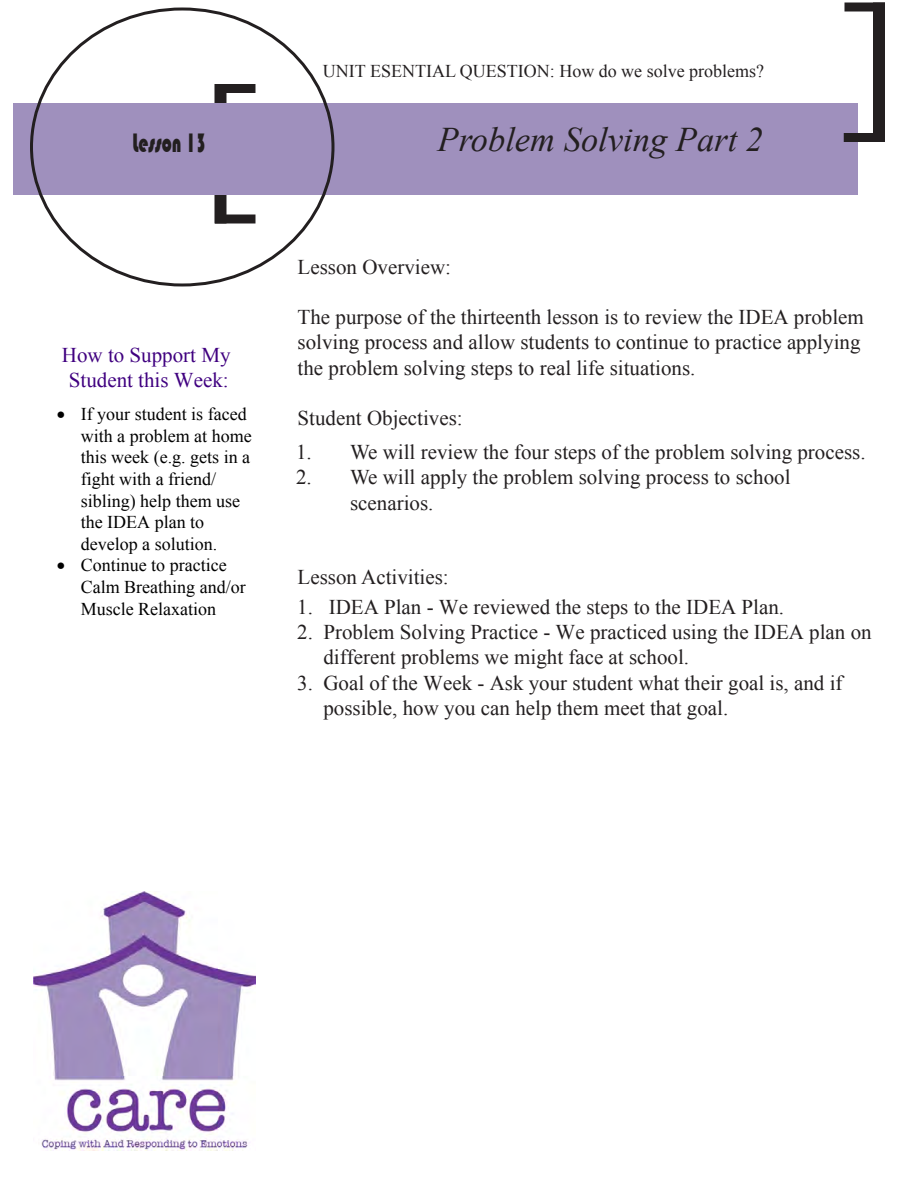
<style>
.page{position:relative;width:918px;height:1188px;background:#fff}
.page>*{position:absolute;margin:0;border:0;box-sizing:border-box;transform-origin:0 0}
.t1{font:italic 34.5px "Times New Roman";color:#231f20}
.t2{font:27.6px "Bauhaus 93";color:#231f20;scale:.65 1}
.t3{font:21px/25.2px "Times New Roman";color:#231f20}
.t4{font:21px/25.2px "Times New Roman";color:#400080;text-align:center}
.t5{font:18px/21.6px "Times New Roman";color:#000}
.t6{font:18px "Times New Roman";color:#231f20}
.s1{font-style:inherit}
</style>
<div class="page">
<div style="left:214px;top:84px;width:12px;height:140px;background:#231f20"></div>
<div style="left:873px;top:2px;width:12px;height:140px;background:#231f20"></div>
<div style="left:14px;top:104px;width:844px;height:91px;background:#9f90bd"></div>
<div style="left:215px;top:84px;width:40px;height:9px;background:#231f20"></div>
<div style="left:215px;top:214px;width:40px;height:10px;background:#231f20"></div>
<div style="left:844px;top:133px;width:40px;height:9px;background:#231f20"></div>
<div style="left:844px;top:2px;width:41px;height:9px;background:#231f20"></div>
<img style="left:33px;top:891px;width:222px;height:260px">
<p class="t6" style="left:323px;top:58px;width:443px">UNIT ESENTIAL QUESTION: How do we solve problems?</p>
<p class="t2" style="left:133px;top:127px;width:115px">Lesson 13</p>
<p class="t1" style="left:438px;top:116px;width:327px">Problem Solving Part <span class="s1">2</span></p>
<p class="t4" style="left:62px;top:342px;width:170px">How to Support My<br>Student this Week:</p>
<p class="t5" style="left:81px;top:403px;width:172px;text-indent:-24px">• If your student is faced with a problem at home this week (e.g. gets in a fight with a friend/ sibling) help them use the IDEA plan to develop a solution.</p>
<p class="t5" style="left:81px;top:554px;width:166px;text-indent:-24px">• Continue to practice<br>Calm Breathing and/or<br>Muscle Relaxation</p>
<p class="t3" style="left:298px;top:254px;width:155px">Lesson Overview:</p>
<p class="t3" style="left:298px;top:304px;width:568px">The purpose of the thirteenth lesson is to review the IDEA problem solving process and allow students to continue to practice applying the problem solving steps to real life situations.</p>
<p class="t3" style="left:298px;top:405px;width:167px">Student Objectives:</p>
<p class="t3" style="left:296px;top:439px;width:571px">1. We will review the four steps of the problem solving process.</p>
<p class="t3" style="left:350px;top:465px;width:442px;text-indent:-54px">2. We will apply the problem solving process to school scenarios.</p>
<p class="t3" style="left:298px;top:564px;width:153px">Lesson Activities:</p>
<p class="t3" style="left:297px;top:594px;width:488px">1. IDEA Plan - We reviewed the steps to the IDEA Plan.</p>
<p class="t3" style="left:323px;top:619px;width:550px;text-indent:-26px">2. Problem Solving Practice - We practiced using the IDEA plan on different problems we might face at school.</p>
<p class="t3" style="left:323px;top:670px;width:521px;text-indent:-26px">3. Goal of the Week - Ask your student what their goal is, and if possible, how you can help them meet that goal.</p>
</div>
